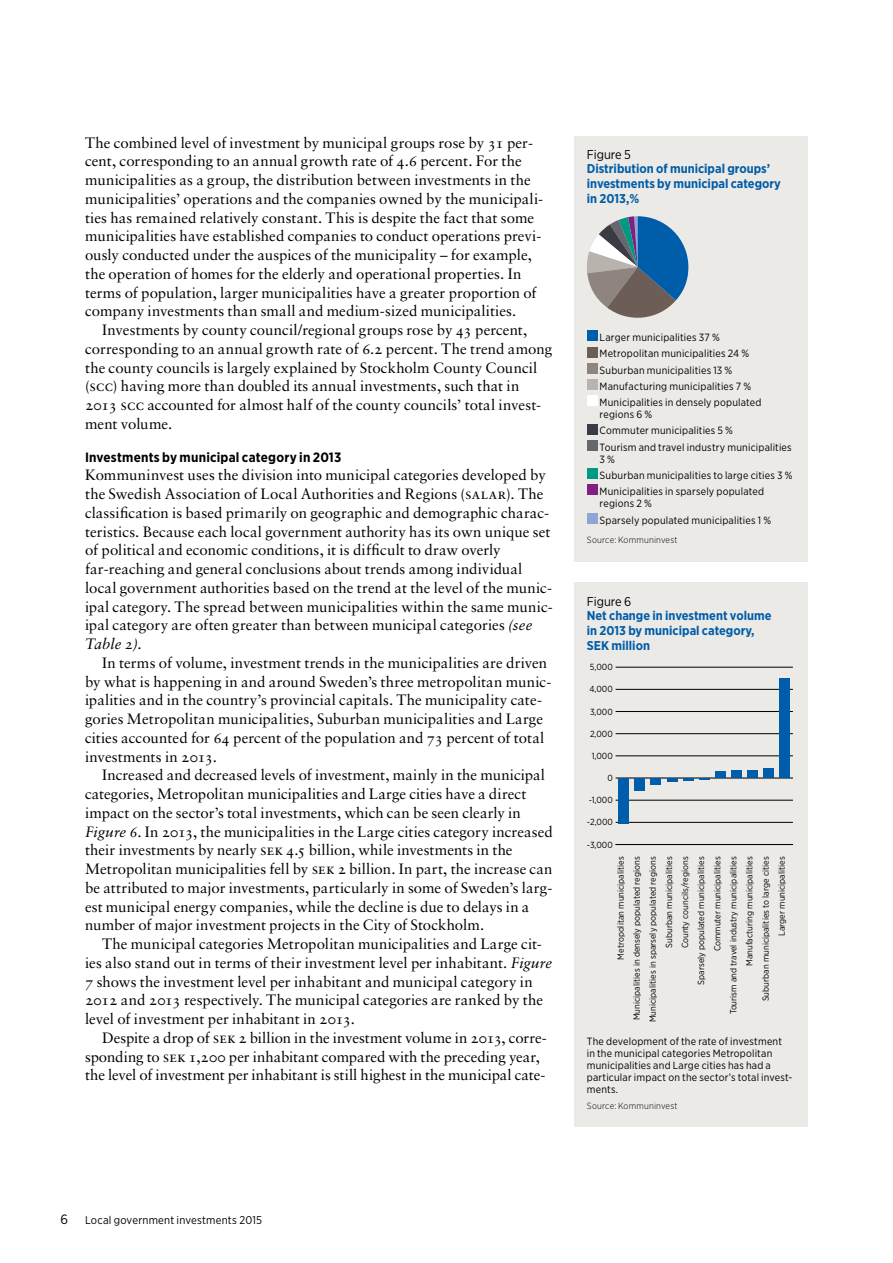
<style>
.page{position:relative;width:893px;height:1263px;background:#fff}
.page>*{position:absolute;margin:0;border:0;box-sizing:border-box;transform-origin:0 0}
.t1{font:15px/18.8px "Sabon LT Std";letter-spacing:.005em;color:#000}
.t2{font:700 13.5px "Gotham Narrow";letter-spacing:.015em;color:#000}
.t3{font:13.5px "Gotham Narrow";color:#000}
.t4{font:700 12.75px/15px "Gotham Narrow";color:#005da9}
.t5{font:12.75px "Gotham Narrow";color:#000}
.t6{font:11.25px "Gotham Narrow";letter-spacing:.015em;color:#000}
.t7{font:10.5px/16.2px "Gotham Narrow";letter-spacing:.02em;color:#000}
.t8{font:300 9px "Gotham Narrow";letter-spacing:.02em;color:#000}
.t9{font:8.85px "Gotham Narrow";color:#000}
.s1{font-style:italic}
</style>
<div class="page">
<div style="left:574px;top:136px;width:234px;height:425px;background:#eceae6"></div>
<svg style="left:587px;top:216px;width:101px;height:102px"></svg>
<div style="left:587px;top:331px;width:10px;height:10px;background:#005da9"></div>
<div style="left:587px;top:347px;width:10px;height:10px;background:#6c5e57"></div>
<div style="left:587px;top:363px;width:10px;height:11px;background:#8e8581"></div>
<div style="left:587px;top:379px;width:10px;height:11px;background:#b9b3ae"></div>
<div style="left:587px;top:396px;width:10px;height:10px;background:#fff"></div>
<div style="left:587px;top:424px;width:10px;height:10px;background:#3b3c43"></div>
<div style="left:587px;top:440px;width:10px;height:11px;background:#65676e"></div>
<div style="left:587px;top:468px;width:10px;height:11px;background:#009982"></div>
<div style="left:587px;top:485px;width:10px;height:10px;background:#831f82"></div>
<div style="left:587px;top:513px;width:10px;height:10px;background:#8da6d6"></div>
<div style="left:574px;top:583px;width:234px;height:544px;background:#eceae6"></div>
<hr style="left:616px;top:822px;width:177px;height:1px;background:#000">
<hr style="left:616px;top:800px;width:177px;height:1px;background:#000">
<hr style="left:616px;top:778px;width:177px;height:1px;background:#000">
<hr style="left:616px;top:755px;width:177px;height:1px;background:#000">
<hr style="left:616px;top:733px;width:177px;height:1px;background:#000">
<hr style="left:616px;top:711px;width:177px;height:1px;background:#000">
<hr style="left:616px;top:689px;width:177px;height:1px;background:#000">
<hr style="left:616px;top:667px;width:177px;height:1px;background:#000">
<div style="left:618px;top:778px;width:11px;height:45px;background:#005da9"></div>
<div style="left:635px;top:778px;width:10px;height:12px;background:#005da9"></div>
<div style="left:651px;top:778px;width:10px;height:7px;background:#005da9"></div>
<hr style="left:667px;top:778px;width:10px;height:4px;background:#005da9">
<svg style="left:683px;top:778px;width:10px;height:2px"></svg>
<div style="left:715px;top:771px;width:10px;height:7px;background:#005da9"></div>
<div style="left:731px;top:771px;width:11px;height:7px;background:#005da9"></div>
<div style="left:747px;top:771px;width:11px;height:7px;background:#005da9"></div>
<div style="left:764px;top:769px;width:10px;height:9px;background:#005da9"></div>
<div style="left:780px;top:679px;width:10px;height:99px;background:#005da9"></div>
<hr style="left:616px;top:844px;width:177px;height:1px;background:#000">
<p class="t1" style="left:85px;top:133px;width:460px">The combined level of investment by municipal groups rose by 31 per&shy;cent, corresponding to an annual growth rate of 4.6 percent. For the municipalities as a group, the distribution between investments in the municipalities’ operations and the companies owned by the municipali&shy;ties has remained relatively constant. This is despite the fact that some municipalities have established companies to conduct operations previ&shy;ously conducted under the auspices of the municipality – for example, the operation of homes for the elderly and operational properties. In terms of population, larger municipalities have a greater proportion of company investments than small and medium-sized municipalities.</p>
<p class="t1" style="left:85px;top:320px;width:469px;text-indent:17px">Investments by county council/regional groups rose by 43 percent, corresponding to an annual growth rate of 6.2 percent. The trend among the county councils is largely explained by Stockholm County Council (SCC) having more than doubled its annual investments, such that in 2013 SCC accounted for almost half of the county councils’ total invest&shy;ment volume.</p>
<p class="t2" style="left:85px;top:448px;width:258px">Investments by municipal category in 2013</p>
<p class="t1" style="left:85px;top:466px;width:469px">Kommuninvest uses the division into municipal categories developed by the Swedish Association of Local Authorities and Regions (SALAR). The classification is based primarily on geographic and demographic charac&shy;teristics. Because each local government authority has its own unique set of political and economic conditions, it is difficult to draw overly far-reaching and general conclusions about trends among individual local government authorities based on the trend at the level of the munic&shy;ipal category. The spread between municipalities within the same munic&shy;ipal category are often greater than between municipal categories <span class="s1">(see Table 2)</span>.</p>
<p class="t1" style="left:85px;top:653px;width:468px;text-indent:17px">In terms of volume, investment trends in the municipalities are driven by what is happening in and around Sweden’s three metropolitan munic&shy;ipalities and in the country’s provincial capitals. The municipality cate&shy;gories Metropolitan municipalities, Suburban municipalities and Large cities accounted for 64 percent of the population and 73 percent of total investments in 2013.</p>
<p class="t1" style="left:85px;top:766px;width:469px;text-indent:17px">Increased and decreased levels of investment, mainly in the municipal categories, Metropolitan municipalities and Large cities have a direct impact on the sector’s total investments, which can be seen clearly in <span class="s1">Figure 6</span>. In 2013, the municipalities in the Large cities category increased their investments by nearly SEK 4.5 billion, while investments in the Metropolitan municipalities fell by SEK 2 billion. In part, the increase can be attributed to major investments, particularly in some of Sweden’s larg&shy;est municipal energy companies, while the decline is due to delays in a number of major investment projects in the City of Stockholm.</p>
<p class="t1" style="left:85px;top:934px;width:469px;text-indent:17px">The municipal categories Metropolitan municipalities and Large cit&shy;ies also stand out in terms of their investment level per inhabitant. <span class="s1">Figure 7</span> shows the investment level per inhabitant and municipal category in 2012 and 2013 respectively. The municipal categories are ranked by the level of investment per inhabitant in 2013.</p>
<p class="t1" style="left:85px;top:1028px;width:463px;text-indent:17px">Despite a drop of SEK 2 billion in the investment volume in 2013, corre&shy;sponding to SEK 1,200 per inhabitant compared with the preceding year, the level of investment per inhabitant is still highest in the municipal cate-</p>
<p class="t5" style="left:587px;top:147px;width:46px">Figure 5</p>
<p class="t4" style="left:587px;top:161px;width:196px">Distribution of municipal groups’ investments by municipal category in 2013,%</p>
<p class="t7" style="left:600px;top:329px;width:163px">Larger municipalities 37 %<br>Metropolitan municipalities 24 %<br>Suburban municipalities 13 %<br>Manufacturing municipalities 7 %<br>Municipalities in densely populated</p>
<p class="t7" style="left:600px;top:406px;width:194px">regions 6 %<br>Commuter municipalities 5 %<br>Tourism and travel industry municipalities</p>
<p class="t7" style="left:600px;top:451px;width:194px">3 %<br>Suburban municipalities to large cities 3 %<br>Municipalities in sparsely populated</p>
<p class="t7" style="left:600px;top:495px;width:173px">regions 2 %<br>Sparsely populated municipalities 1 %</p>
<p class="t8" style="left:587px;top:535px;width:92px">Source: Kommuninvest</p>
<p class="t5" style="left:587px;top:593px;width:46px">Figure 6</p>
<p class="t4" style="left:587px;top:608px;width:186px">Net change in investment volume in 2013 by municipal category,<br>SEK million</p>
<p class="t9" style="left:590px;top:662px;width:24px">5,000</p>
<p class="t9" style="left:590px;top:684px;width:25px">4,000</p>
<p class="t9" style="left:590px;top:706px;width:24px">3,000</p>
<p class="t9" style="left:590px;top:728px;width:24px">2,000</p>
<p class="t9" style="left:592px;top:750px;width:22px">1,000</p>
<p class="t9" style="left:607px;top:772px;width:7px">0</p>
<p class="t9" style="left:589px;top:795px;width:25px">-1,000</p>
<p class="t9" style="left:587px;top:817px;width:28px">-2,000</p>
<p class="t9" style="left:587px;top:839px;width:27px">-3,000</p>
<p class="t9" style="left:615px;top:959px;width:105px;rotate:-90deg">Metropolitan municipalities</p>
<p class="t9" style="left:631px;top:1020px;width:165px;rotate:-90deg">Municipalities in densely populated regions</p>
<p class="t9" style="left:647px;top:1022px;width:167px;rotate:-90deg">Municipalities in sparsely populated regions</p>
<p class="t9" style="left:680px;top:948px;width:93px;rotate:-90deg">County councils/regions</p>
<p class="t9" style="left:663px;top:948px;width:93px;rotate:-90deg">Suburban municipalities</p>
<p class="t9" style="left:696px;top:984px;width:130px;rotate:-90deg">Sparsely populated municipalities</p>
<p class="t9" style="left:712px;top:951px;width:96px;rotate:-90deg">Commuter municipalities</p>
<p class="t9" style="left:728px;top:1014px;width:159px;rotate:-90deg">Tourism and travel industry municipalities</p>
<p class="t9" style="left:744px;top:966px;width:111px;rotate:-90deg">Manufacturing municipalities</p>
<p class="t9" style="left:760px;top:1001px;width:146px;rotate:-90deg">Suburban municipalities to large cities</p>
<p class="t9" style="left:776px;top:936px;width:81px;rotate:-90deg">Larger municipalities</p>
<p class="t7" style="left:587px;top:1035px;width:207px;line-height:12px">The development of the rate of investment in the municipal categories Metropolitan municipalities and Large cities has had a particular impact on the sector’s total invest&shy;ments.</p>
<p class="t8" style="left:587px;top:1100px;width:92px">Source: Kommuninvest</p>
<p class="t3" style="left:60px;top:1211px;width:9px">6</p>
<p class="t6" style="left:85px;top:1213px;width:179px">Local government investments 2015</p>
</div>
